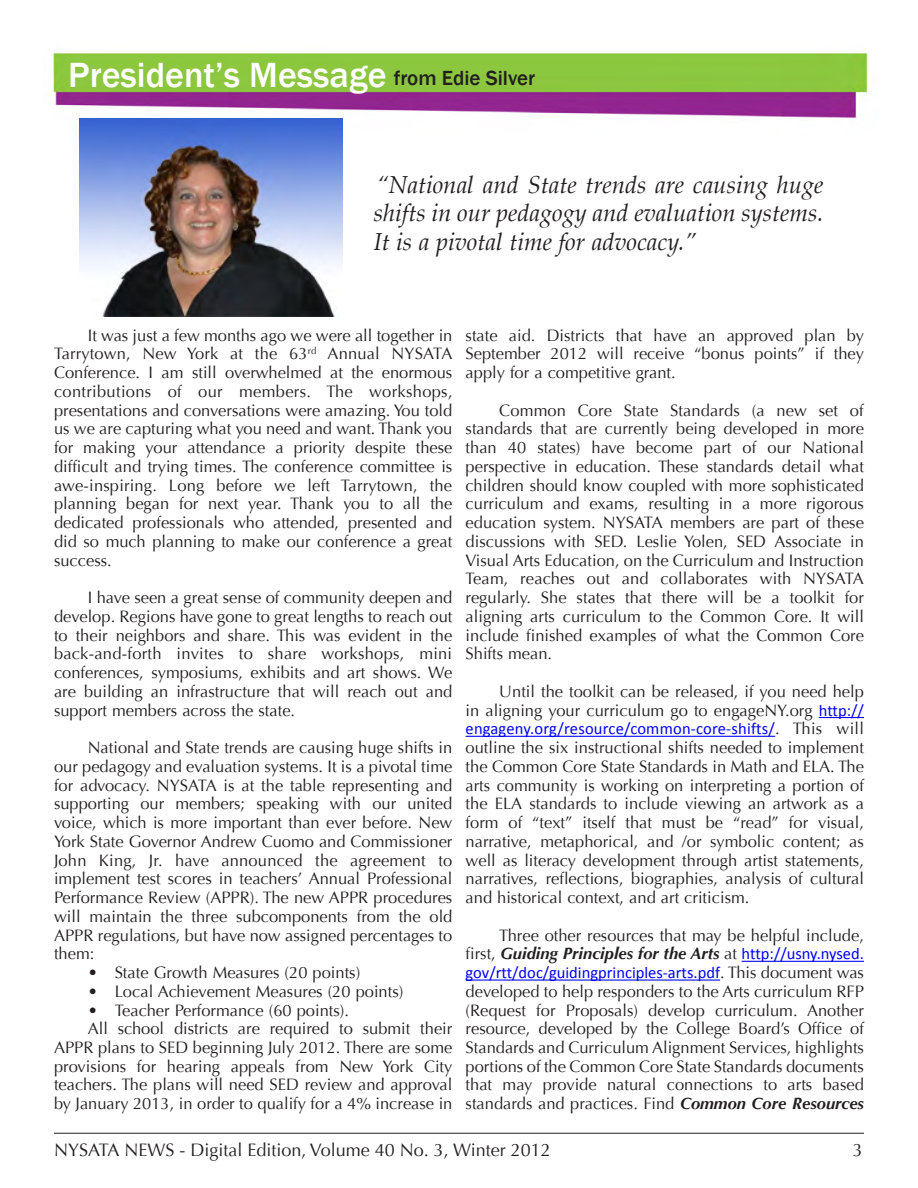
<style>
.page{position:relative;width:918px;height:1188px;background:#fff}
.page>*{position:absolute;margin:0;border:0;box-sizing:border-box;transform-origin:0 0}
.t1{font:500 36px "Franklin Gothic";color:#fff}
.body_text_italics{font:italic 24px/28.8px "Palatino";color:#231f20;text-align:justify}
.t2{font:500 21px "Franklin Gothic";color:#231f20}
.t3{font:18px "Optima";color:#231f20}
.body_text{font:16.5px/18.8px "Optima";color:#231f20;text-align:justify}
.s1{font-family:"Calibri";color:#00f}
.s2{font-weight:700;font-style:italic}
</style>
<div class="page">
<hr style="left:54px;top:1133px;width:810px;height:1px;background:#231f20">
<img style="left:52px;top:50px;width:816px;height:82px">
<img style="left:80px;top:119px;width:263px;height:197px">
<hr style="left:819px;top:717px;width:45px;height:1px;background:#00f">
<hr style="left:466px;top:736px;width:309px;height:1px;background:#00f">
<hr style="left:742px;top:961px;width:122px;height:1px;background:#00f">
<hr style="left:466px;top:980px;width:254px;height:1px;background:#00f">
<p class="t1" style="left:68px;top:53px;width:320px">President’s Message</p>
<p class="t2" style="left:394px;top:65px;width:143px">from Edie Silver</p>
<p class="body_text_italics" style="left:374px;top:170px;width:451px">“National and State trends are causing huge shifts in our pedagogy and evaluation systems.<br>It is a pivotal time for advocacy.”</p>
<p class="body_text" style="left:54px;top:326px;width:400px;text-indent:34px">It was just a few months ago we were all together in Tarrytown, New York at the 63<sup>rd</sup> Annual NYSATA Conference. I am still overwhelmed at the enormous contributions of our members. The workshops, presentations and conversations were amazing. You told us we are capturing what you need and want. Thank you for making your attendance a priority despite these difficult and trying times. The conference committee is awe-inspiring. Long before we left Tarrytown, the planning began for next year. Thank you to all the dedicated professionals who attended, presented and did so much planning to make our conference a great success.</p>
<p class="body_text" style="left:54px;top:588px;width:400px;text-indent:34px">I have seen a great sense of community deepen and develop. Regions have gone to great lengths to reach out to their neighbors and share. This was evident in the back-and-forth invites to share workshops, mini conferences, symposiums, exhibits and art shows. We are building an infrastructure that will reach out and support members across the state.</p>
<p class="body_text" style="left:54px;top:738px;width:400px;text-indent:34px">National and State trends are causing huge shifts in our pedagogy and evaluation systems. It is a pivotal time for advocacy. NYSATA is at the table representing and supporting our members; speaking with our united voice, which is more important than ever before. New York State Governor Andrew Cuomo and Commissioner John King, Jr. have announced the agreement to implement test scores in teachers’ Annual Professional Performance Review (APPR). The new APPR procedures will maintain the three subcomponents from the old APPR regulations, but have now assigned percentages to them:</p>
<p class="body_text" style="left:88px;top:963px;width:274px">• State Growth Measures (20 points)</p>
<p class="body_text" style="left:88px;top:982px;width:317px">• Local Achievement Measures (20 points)</p>
<p class="body_text" style="left:88px;top:1001px;width:263px">• Teacher Performance (60 points).</p>
<p class="body_text" style="left:54px;top:1020px;width:400px;text-indent:34px">All school districts are required to submit their APPR plans to SED beginning July 2012. There are some provisions for hearing appeals from New York City teachers. The plans will need SED review and approval by January 2013, in order to qualify for a 4% increase in</p>
<p class="body_text" style="left:466px;top:326px;width:400px">state aid. Districts that have an approved plan by September 2012 will receive “bonus points” if they apply for a competitive grant.</p>
<p class="body_text" style="left:466px;top:401px;width:400px;text-indent:34px">Common Core State Standards (a new set of standards that are currently being developed in more than 40 states) have become part of our National perspective in education. These standards detail what children should know coupled with more sophisticated curriculum and exams, resulting in a more rigorous education system. NYSATA members are part of these discussions with SED. Leslie Yolen, SED Associate in Visual Arts Education, on the Curriculum and Instruction Team, reaches out and collaborates with NYSATA regularly. She states that there will be a toolkit for aligning arts curriculum to the Common Core. It will include finished examples of what the Common Core Shifts mean.</p>
<p class="body_text" style="left:466px;top:682px;width:400px;text-indent:34px">Until the toolkit can be released, if you need help in aligning your curriculum go to engageNY.org <span class="s1">http:// engageny.org/resource/common-core-shifts/</span>. This will outline the six instructional shifts needed to implement the Common Core State Standards in Math and ELA. The arts community is working on interpreting a portion of the ELA standards to include viewing an artwork as a form of “text” itself that must be “read” for visual, narrative, metaphorical, and /or symbolic content; as well as literacy development through artist statements, narratives, reflections, biographies, analysis of cultural and historical context, and art criticism.</p>
<p class="body_text" style="left:466px;top:926px;width:400px;text-indent:34px">Three other resources that may be helpful include, first, <span class="s2">Guiding Principles for the Arts</span> at <span class="s1">http://usny.nysed. gov/rtt/doc/guidingprinciples-arts.pdf</span>. This document was developed to help responders to the Arts curriculum RFP (Request for Proposals) develop curriculum. Another resource, developed by the College Board’s Office of Standards and Curriculum Alignment Services, highlights portions of the Common Core State Standards documents that may provide natural connections to arts based standards and practices. Find <span class="s2">Common Core Resources</span></p>
<p class="t3" style="left:54px;top:1139px;width:498px">NYSATA NEWS - Digital Edition, Volume 40 No. 3, Winter 2012</p>
<p class="t3" style="left:853px;top:1139px;width:12px">3</p>
</div>
